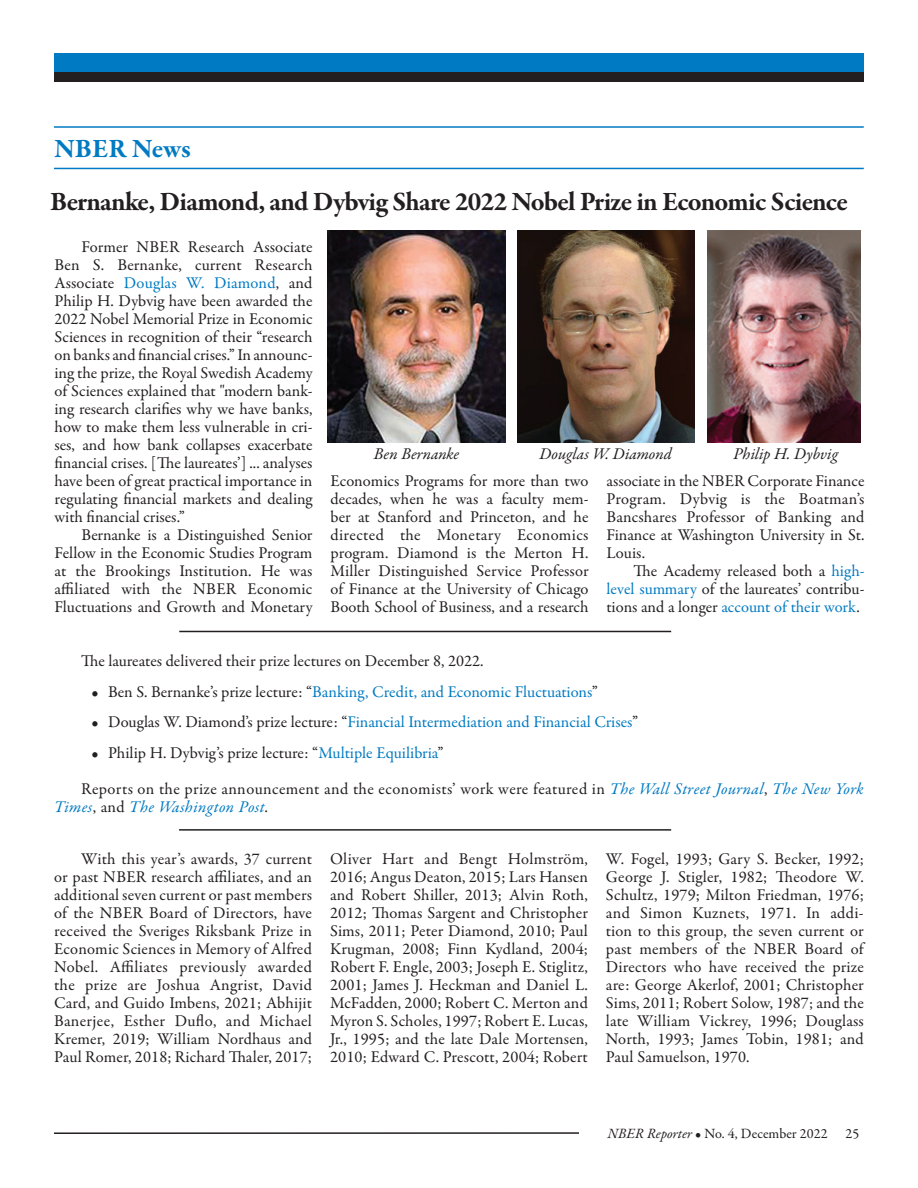
<style>
.page{position:relative;width:918px;height:1188px;background:#fff}
.page>*{position:absolute;margin:0;border:0;box-sizing:border-box;transform-origin:0 0}
.t1{font:700 27px "Garamond Premr Pro";letter-spacing:-.03em;color:#231f20}
.t2{font:700 27px "Garamond Premr Pro";letter-spacing:.005em;color:#007ac2}
.t3{font:16.5px/18px "Garamond Premr Pro";color:#231f20;text-align:justify}
.t4{font:16.5px "Garamond Premr Pro";color:#007ac2}
.t5{font:italic 16.5px "Garamond Premr Pro";color:#231f20}
.t6{font:italic 16.5px "Garamond Premr Pro";letter-spacing:.02em;color:#007ac2}
.t7{font:14.25px "Garamond Premr Pro";color:#231f20}
.s1{color:#007ac2}
.s2{color:#231f20}
.s3{font-style:italic;color:#007ac2}
.s4{font-style:normal;color:#231f20}
.s5{font-style:italic}
</style>
<div class="page">
<div style="left:54px;top:53px;width:810px;height:19px;background:#007ac2"></div>
<hr style="left:54px;top:1132px;width:525px;height:2px;background:#231f20">
<div style="left:54px;top:72px;width:810px;height:10px;background:#231f20"></div>
<hr style="left:54px;top:126px;width:810px;height:2px;background:#007ac2">
<hr style="left:54px;top:168px;width:810px;height:1px;background:#007ac2">
<img style="left:328px;top:230px;width:177px;height:212px">
<img style="left:517px;top:230px;width:177px;height:212px">
<img style="left:708px;top:230px;width:152px;height:212px">
<hr style="left:179px;top:631px;width:492px;height:1px;background:#231f20">
<hr style="left:179px;top:829px;width:492px;height:2px;background:#231f20">
<h1 class="t2" style="left:54px;top:132px;width:138px">NBER News</h1>
<h1 class="t1" style="left:50px;top:185px;width:799px">Bernanke, Diamond, and Dybvig Share 2022 Nobel Prize in Economic Science</h1>
<p class="t3" style="left:55px;top:238px;width:260px;text-indent:27px">Former NBER Research Associate Ben S. Bernanke, current Research Associate <span class="s1">Douglas W. Diamond</span>, and Philip H. Dybvig have been awarded the 2022 Nobel Memorial Prize in Economic Sciences in recognition of their “research on banks and financial crises.” In announc&shy;ing the prize, the Royal Swedish Academy of Sciences explained that "modern bank&shy;ing research clarifies why we have banks, how to make them less vulnerable in cri&shy;ses, and how bank collapses exacerbate financial crises. [The laureates’] ... analyses have been of great practical importance in regulating financial markets and dealing with financial crises.”</p>
<p class="t3" style="left:55px;top:526px;width:260px;text-indent:27px">Bernanke is a Distinguished Senior Fellow in the Economic Studies Program at the Brookings Institution. He was affiliated with the NBER Economic Fluctuations and Growth and Monetary</p>
<p class="t5" style="left:374px;top:443px;width:87px">Ben Bernanke</p>
<p class="t5" style="left:539px;top:443px;width:134px">Douglas W. Diamond</p>
<p class="t5" style="left:733px;top:443px;width:106px">Philip H. Dybvig</p>
<p class="t3" style="left:331px;top:472px;width:260px">Economics Programs for more than two decades, when he was a faculty mem&shy;ber at Stanford and Princeton, and he directed the Monetary Economics program. Diamond is the Merton H.<br>Miller Distinguished Service Professor of Finance at the University of Chicago Booth School of Business, and a research</p>
<p class="t3" style="left:607px;top:472px;width:260px">associate in the NBER Corporate Finance Program. Dybvig is the Boatman’s Bancshares Professor of Banking and Finance at Washington University in St.<br>Louis.</p>
<p class="t3" style="left:607px;top:562px;width:260px;text-indent:27px">The Academy released both a <span class="s1">high&shy;level summary</span> of the laureates’ contribu&shy;tions and a longer <span class="s1">account of their work</span>.</p>
<p class="t3" style="left:81px;top:652px;width:404px">The laureates delivered their prize lectures on December 8, 2022.</p>
<p class="t4" style="left:92px;top:681px;width:508px"><span class="s2">• Ben S. Bernanke’s prize lecture: “</span>Banking, Credit, and Economic Fluctuations<span class="s2">”</span></p>
<p class="t4" style="left:92px;top:712px;width:548px"><span class="s2">• Douglas W. Diamond’s prize lecture: “</span>Financial Intermediation and Financial Crises<span class="s2">”</span></p>
<p class="t3" style="left:81px;top:735px;width:784px;line-height:36px;text-indent:10px">• Philip H. Dybvig’s prize lecture: “<span class="s1">Multiple Equilibria</span>”<br>Reports on the prize announcement and the economists’ work were featured in <span class="s3">The Wall Street Journal</span>, <span class="s3">The New York</span></p>
<p class="t6" style="left:54px;top:796px;width:216px">Times<span class="s4">, and</span> The Washington Post<span class="s2">.</span></p>
<p class="t3" style="left:54px;top:850px;width:259px;text-indent:27px">With this year’s awards, 37 current or past NBER research affiliates, and an additional seven current or past members of the NBER Board of Directors, have received the Sveriges Riksbank Prize in Economic Sciences in Memory of Alfred Nobel. Affiliates previously awarded the prize are Joshua Angrist, David Card, and Guido Imbens, 2021; Abhijit Banerjee, Esther Duflo, and Michael Kremer, 2019; William Nordhaus and Paul Romer, 2018; Richard Thaler, 2017;</p>
<p class="t3" style="left:330px;top:850px;width:259px">Oliver Hart and Bengt Holmström, 2016; Angus Deaton, 2015; Lars Hansen and Robert Shiller, 2013; Alvin Roth, 2012; Thomas Sargent and Christopher Sims, 2011; Peter Diamond, 2010; Paul Krugman, 2008; Finn Kydland, 2004; Robert F. Engle, 2003; Joseph E. Stiglitz, 2001; James J. Heckman and Daniel L.<br>McFadden, 2000; Robert C. Merton and Myron S. Scholes, 1997; Robert E. Lucas, Jr., 1995; and the late Dale Mortensen, 2010; Edward C. Prescott, 2004; Robert</p>
<p class="t3" style="left:606px;top:850px;width:259px">W. Fogel, 1993; Gary S. Becker, 1992; George J. Stigler, 1982; Theodore W.<br>Schultz, 1979; Milton Friedman, 1976; and Simon Kuznets, 1971. In addi&shy;tion to this group, the seven current or past members of the NBER Board of Directors who have received the prize are: George Akerlof, 2001; Christopher Sims, 2011; Robert Solow, 1987; and the late William Vickrey, 1996; Douglass North, 1993; James Tobin, 1981; and Paul Samuelson, 1970.</p>
<p class="t7" style="left:608px;top:1125px;width:222px"><span class="s5">NBER Reporter</span> • No. 4, December 2022</p>
<p class="t7" style="left:846px;top:1125px;width:15px">25</p>
</div>
